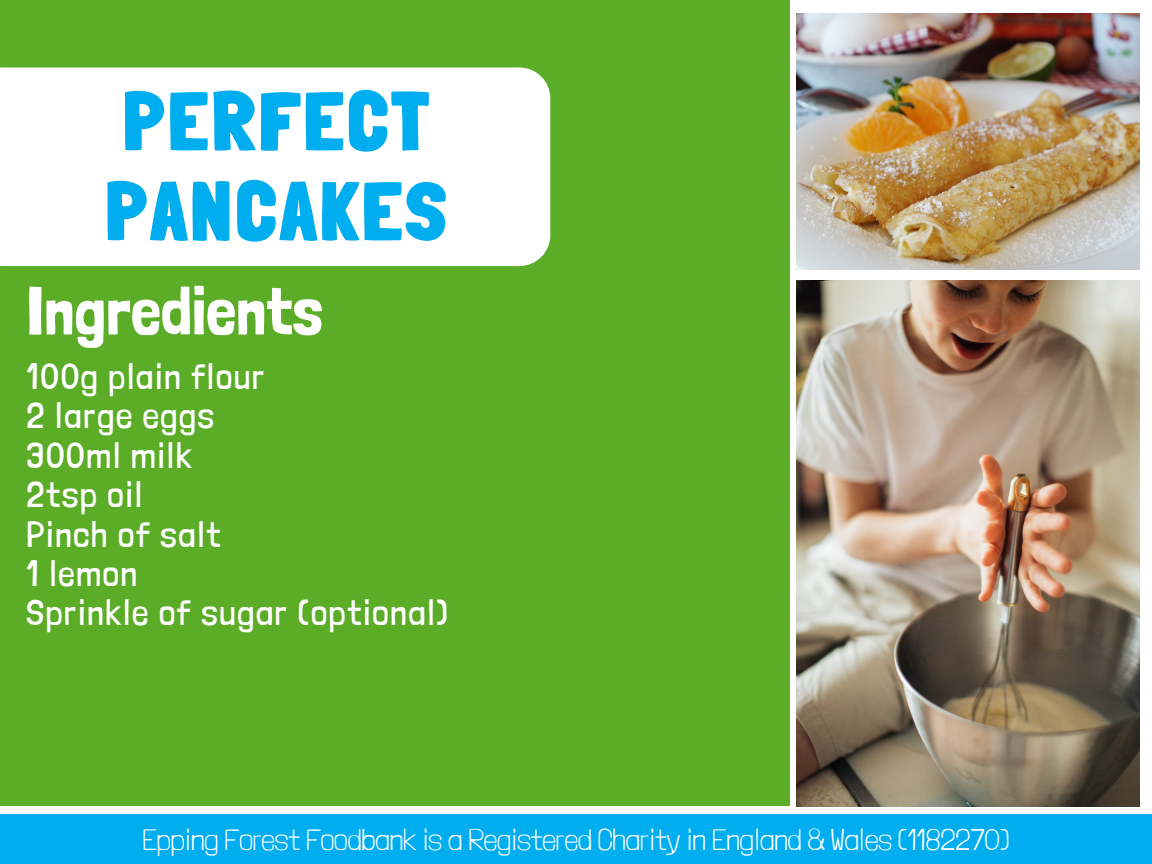
<style>
.page{position:relative;width:1152px;height:864px;background:#fff}
.page>*{position:absolute;margin:0;border:0;box-sizing:border-box;transform-origin:0 0}
.t1{font:900 82.5px/90px "Londrina Solid";letter-spacing:.05em;color:#00adef}
.t2{font:67.5px "Londrina Solid";color:#fff}
.t3{font:300 36px "Londrina Solid";letter-spacing:.05em;color:#fff}
.t4{font:100 30px "Londrina Solid";color:#fff}
</style>
<div class="page">
<div style="left:0;top:0;width:790px;height:805px;background:#5bac26"></div>
<div style="left:0;top:67px;width:550px;height:199px;background:#fff"></div>
<img style="left:797px;top:13px;width:343px;height:257px">
<img style="left:797px;top:281px;width:343px;height:525px">
<div style="left:0;top:814px;width:1152px;height:50px;background:#00adef"></div>
<p class="t1" style="left:106px;top:76px;width:342px">PERFECT<br>PANCAKES</p>
<p class="t2" style="left:27px;top:271px;width:298px">Ingredients</p>
<p class="t3" style="left:27px;top:355px;width:239px">100g plain flour</p>
<p class="t3" style="left:27px;top:394px;width:189px">2 large eggs</p>
<p class="t3" style="left:27px;top:434px;width:167px">300ml milk</p>
<p class="t3" style="left:27px;top:473px;width:117px">2tsp oil</p>
<p class="t3" style="left:27px;top:512px;width:196px">Pinch of salt</p>
<p class="t3" style="left:27px;top:552px;width:112px">1 lemon</p>
<p class="t3" style="left:27px;top:591px;width:423px">Sprinkle of sugar (optional)</p>
<p class="t4" style="left:143px;top:821px;width:868px">Epping Forest Foodbank is a Registered Charity in England &amp; Wales (1182270)</p>
</div>
